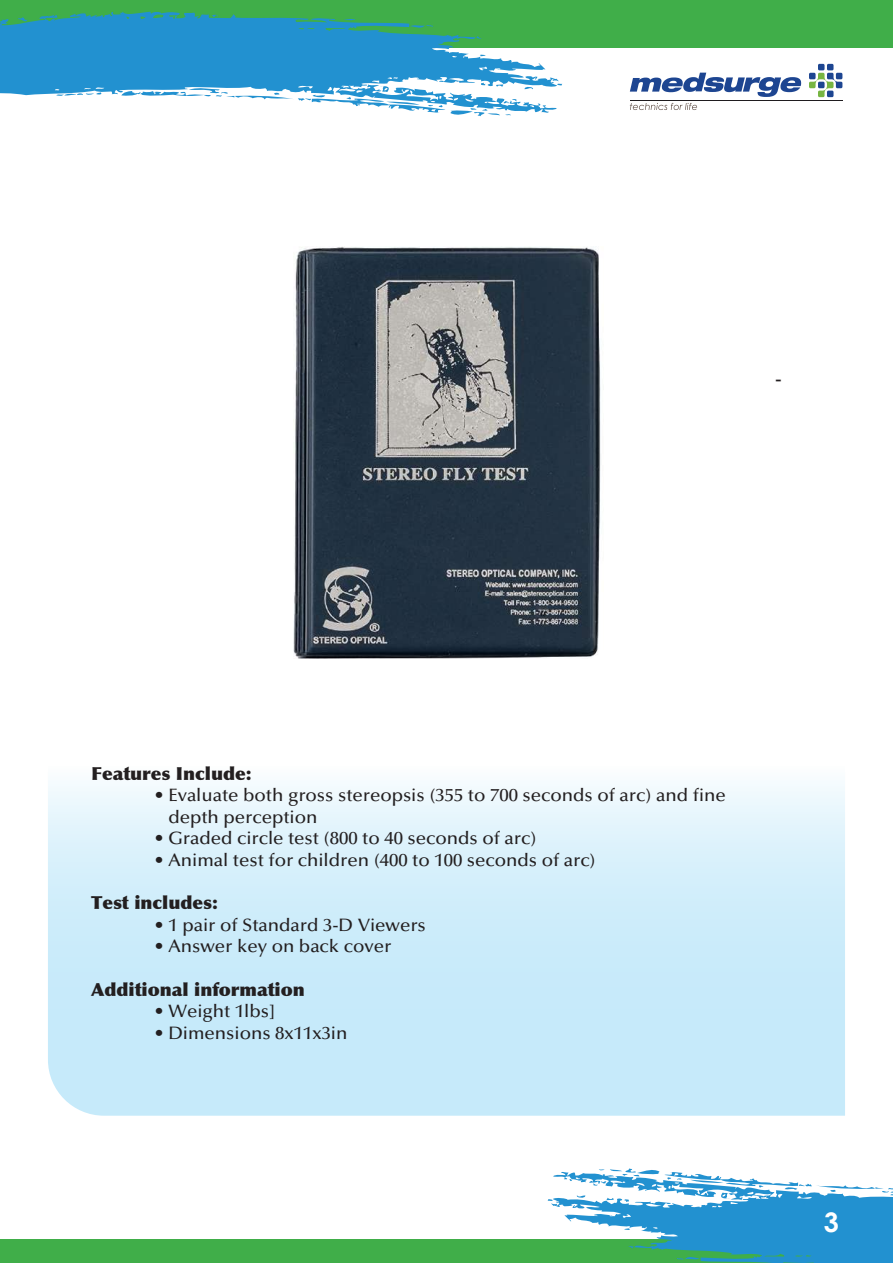
<style>
.page{position:relative;width:893px;height:1263px;background:#fff}
.page>*{position:absolute;margin:0;border:0;box-sizing:border-box;transform-origin:0 0}
.t1{font:700 27px "Century Gothic";color:#fff}
.t2{font:500 18px/21.6px "Optima LT Std";color:#231f20;scale:1.04 1}
.t3{font:900 18px "Optima LT Std";color:#231f20;scale:1.04 1}
.t4{font:18px "Arial";color:#231f20}
</style>
<div class="page">
<svg style="left:48px;top:784px;width:797px;height:332px;background:#d0edfa"></svg>
<div style="left:0;top:0;width:892px;height:48px;background:#40ae49"></div>
<div style="left:0;top:1239px;width:892px;height:24px;background:#40ae49"></div>
<svg style="left:809px;top:64px;width:33px;height:33px"></svg>
<svg style="left:630px;top:103px;width:67px;height:7px"></svg>
<svg style="left:630px;top:73px;width:171px;height:24px"></svg>
<svg style="left:0;top:11px;width:559px;height:102px;fill:#2291d0"></svg>
<svg style="left:211px;top:14px;width:7px;height:3px"></svg>
<svg style="left:410px;top:24px;width:23px;height:6px"></svg>
<svg style="left:480px;top:54px;width:6px;height:2px"></svg>
<svg style="left:121px;top:83px;width:395px;height:33px"></svg>
<svg style="left:548px;top:1168px;width:344px;height:95px"></svg>
<img style="left:294px;top:246px;width:307px;height:413px">
<p class="t4" style="left:775px;top:366px;width:7px">-</p>
<p class="t3" style="left:91px;top:762px;width:156px">Features Include:</p>
<p class="t2" style="left:168px;top:785px;width:537px;text-indent:-14px">• Evaluate both gross stereopsis (355 to 700 seconds of arc) and fine depth perception</p>
<p class="t2" style="left:155px;top:828px;width:369px">• Graded circle test (800 to 40 seconds of arc)</p>
<p class="t2" style="left:155px;top:849px;width:426px">• Animal test for children (400 to 100 seconds of arc)</p>
<p class="t3" style="left:91px;top:892px;width:123px">Test includes:</p>
<p class="t2" style="left:155px;top:914px;width:262px">• 1 pair of Standard 3-D Viewers</p>
<p class="t2" style="left:155px;top:936px;width:229px">• Answer key on back cover</p>
<p class="t3" style="left:91px;top:978px;width:207px">Additional information</p>
<p class="t2" style="left:155px;top:1001px;width:118px">• Weight 1lbs]</p>
<p class="t2" style="left:155px;top:1022px;width:187px">• Dimensions 8x11x3in</p>
<h1 class="t1" style="left:824px;top:1202px;width:17px">3</h1>
</div>
